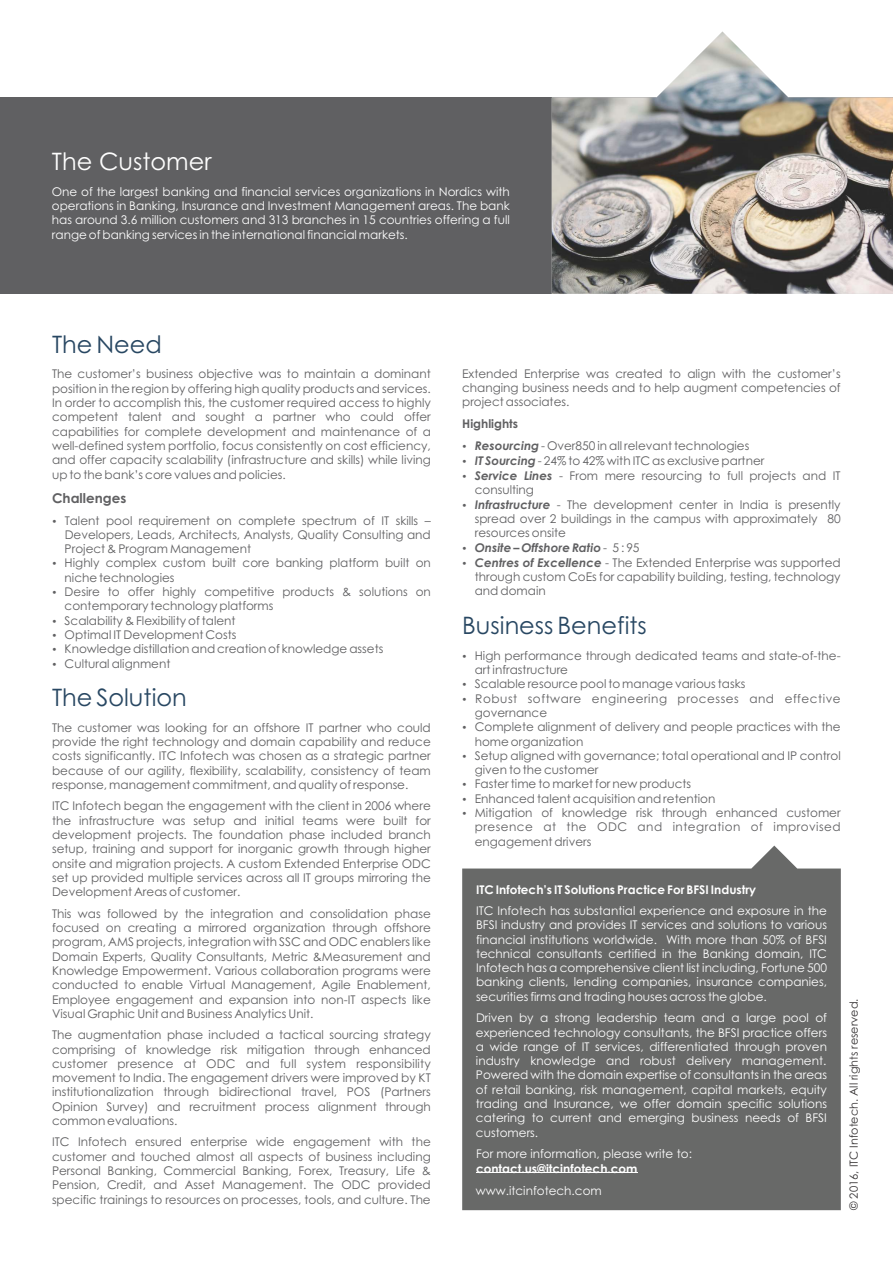
<style>
.page{position:relative;width:893px;height:1263px;background:#fff}
.page>*{position:absolute;margin:0;border:0;box-sizing:border-box;transform-origin:0 0}
.t1{font:24px "Century Gothic";color:#284762}
.t2{font:24px "Century Gothic";color:#fefefe}
.t3{font:700 13.5px "Century Gothic";color:#606062}
.t4{font:12px/14.2px "Century Gothic";color:#606062;text-align:justify}
.t5{font:12px/14.2px "Century Gothic";color:#fefefe;text-align:justify}
.t6{font:700 12px "Century Gothic";color:#fefefe}
.t7{font:12px/14.2px "Century Gothic";letter-spacing:.045em;color:#606062}
.t8{font:italic 700 12px "Century Gothic";color:#606062}
.t9{font:700 12px "Century Gothic";color:#606062}
.t10{font:11.25px "Century Gothic";color:#373435}
.s1{font-weight:700;font-style:italic}
.s2{font-weight:400;font-style:normal}
</style>
<div class="page">
<div style="left:0;top:97px;width:893px;height:197px;background:#606062"></div>
<img style="left:552px;top:31px;width:341px;height:263px">
<div style="left:462px;top:845px;width:379px;height:365px;background:#686968"></div>
<hr style="left:476px;top:1172px;width:161px;height:1px;background:#fefefe">
<h1 class="t2" style="left:52px;top:152px;width:161px">The Customer</h1>
<p class="t5" style="left:52px;top:185px;width:459px">One of the largest banking and financial services organizations in Nordics with operations in Banking, Insurance and Investment Management areas. The bank has around 3.6 million customers and 313 branches in 15 countries offering a full range of banking services in the international financial markets.</p>
<h1 class="t1" style="left:52px;top:335px;width:111px">The Need</h1>
<p class="t4" style="left:52px;top:368px;width:380px">The customer’s business objective was to maintain a dominant position in the region by offering high quality products and services.<br>In order to accomplish this, the customer required access to highly competent talent and sought a partner who could offer capabilities for complete development and maintenance of a well-defined system portfolio, focus consistently on cost efficiency, and offer capacity scalability (infrastructure and skills) while living up to the bank’s core values and policies.</p>
<p class="t3" style="left:52px;top:492px;width:76px">Challenges</p>
<p class="t4" style="left:65px;top:514px;width:368px;text-indent:-13px">• Talent pool requirement on complete spectrum of IT skills – Developers, Leads, Architects, Analysts, Quality Consulting and Project &amp; Program Management</p>
<p class="t4" style="left:65px;top:557px;width:368px;text-indent:-13px">• Highly complex custom built core banking platform built on niche technologies</p>
<p class="t4" style="left:65px;top:586px;width:368px;text-indent:-13px">• Desire to offer highly competitive products &amp; solutions on contemporary technology platforms</p>
<p class="t4" style="left:52px;top:614px;width:185px">• Scalability &amp; Flexibility of talent</p>
<p class="t4" style="left:52px;top:628px;width:186px">• Optimal IT Development Costs</p>
<p class="t4" style="left:52px;top:643px;width:333px">• Knowledge distillation and creation of knowledge assets</p>
<p class="t4" style="left:52px;top:657px;width:120px">• Cultural alignment</p>
<h1 class="t1" style="left:52px;top:688px;width:136px">The Solution</h1>
<p class="t4" style="left:52px;top:721px;width:380px">The customer was looking for an offshore IT partner who could provide the right technology and domain capability and reduce costs significantly. ITC Infotech was chosen as a strategic partner because of our agility, flexibility, scalability, consistency of team response, management commitment, and quality of response.</p>
<p class="t4" style="left:52px;top:800px;width:380px">ITC Infotech began the engagement with the client in 2006 where the infrastructure was setup and initial teams were built for development projects. The foundation phase included branch setup, training and support for inorganic growth through higher onsite and migration projects. A custom Extended Enterprise ODC set up provided multiple services across all IT groups mirroring the Development Areas of customer.</p>
<p class="t4" style="left:52px;top:907px;width:380px">This was followed by the integration and consolidation phase focused on creating a mirrored organization through offshore program, AMS projects, integration with SSC and ODC enablers like Domain Experts, Quality Consultants, Metric &amp;Measurement and Knowledge Empowerment. Various collaboration programs were conducted to enable Virtual Management, Agile Enablement, Employee engagement and expansion into non-IT aspects like Visual Graphic Unit and Business Analytics Unit.</p>
<p class="t4" style="left:52px;top:1029px;width:380px">The augmentation phase included a tactical sourcing strategy comprising of knowledge risk mitigation through enhanced customer presence at ODC and full system responsibility movement to India. The engagement drivers were improved by KT institutionalization through bidirectional travel, POS (Partners Opinion Survey) and recruitment process alignment through common evaluations.</p>
<p class="t4" style="left:52px;top:1136px;width:380px">ITC Infotech ensured enterprise wide engagement with the customer and touched almost all aspects of business including Personal Banking, Commercial Banking, Forex, Treasury, Life &amp; Pension, Credit, and Asset Management. The ODC provided specific trainings to resources on processes, tools, and culture. The</p>
<p class="t4" style="left:462px;top:367px;width:380px">Extended Enterprise was created to align with the customer’s changing business needs and to help augment competencies of project associates.</p>
<p class="t9" style="left:462px;top:419px;width:57px">Highlights</p>
<p class="t4" style="left:462px;top:440px;width:289px">• <span class="s1">Resourcing</span> - Over850 in all relevant technologies</p>
<p class="t4" style="left:462px;top:455px;width:304px">• <span class="s1">IT Sourcing</span> - 24% to 42% with ITC as exclusive partner</p>
<p class="t4" style="left:475px;top:469px;width:367px;text-indent:-13px">• <span class="s1">Service Lines</span> - From mere resourcing to full projects and IT consulting</p>
<p class="t4" style="left:475px;top:498px;width:367px;text-indent:-13px">• <span class="s1">Infrastructure</span> - The development center in India is presently spread over 2 buildings in the campus with approximately 80 resources onsite</p>
<p class="t8" style="left:462px;top:543px;width:179px">• Onsite – Offshore Ratio <span class="s2">- 5 : 95</span></p>
<p class="t4" style="left:475px;top:556px;width:367px;text-indent:-13px">• <span class="s1">Centres of Excellence</span> - The Extended Enterprise was supported through custom CoEs for capability building, testing, technology and domain</p>
<h1 class="t1" style="left:462px;top:616px;width:186px">Business Benefits</h1>
<p class="t4" style="left:475px;top:649px;width:367px;text-indent:-13px">• High performance through dedicated teams and state-of-the&shy;art infrastructure</p>
<p class="t4" style="left:462px;top:678px;width:285px">• Scalable resource pool to manage various tasks</p>
<p class="t7" style="left:475px;top:692px;width:367px;text-indent:-13px">• Robust software engineering processes and effective governance</p>
<p class="t4" style="left:475px;top:721px;width:367px;text-indent:-13px">• Complete alignment of delivery and people practices with the home organization</p>
<p class="t4" style="left:475px;top:749px;width:367px;text-indent:-13px">• Setup aligned with governance; total operational and IP control given to the customer</p>
<p class="t4" style="left:462px;top:778px;width:231px">• Faster time to market for new products</p>
<p class="t4" style="left:462px;top:792px;width:255px">• Enhanced talent acquisition and retention</p>
<p class="t4" style="left:475px;top:807px;width:367px;text-indent:-13px">• Mitigation of knowledge risk through enhanced customer presence at the ODC and integration of improvised engagement drivers</p>
<p class="t6" style="left:476px;top:884px;width:282px">ITC Infotech’s IT Solutions Practice For BFSI Industry</p>
<p class="t5" style="left:476px;top:904px;width:353px">ITC Infotech has substantial experience and exposure in the BFSI industry and provides IT services and solutions to various financial institutions worldwide. With more than 50% of BFSI technical consultants certified in the Banking domain, ITC Infotech has a comprehensive client list including, Fortune 500 banking clients, lending companies, insurance companies, securities firms and trading houses across the globe.</p>
<p class="t5" style="left:476px;top:1012px;width:353px">Driven by a strong leadership team and a large pool of experienced technology consultants, the BFSI practice offers a wide range of IT services, differentiated through proven industry knowledge and robust delivery management.<br>Powered with the domain expertise of consultants in the areas of retail banking, risk management, capital markets, equity trading and Insurance, we offer domain specific solutions catering to current and emerging business needs of BFSI customers.</p>
<p class="t5" style="left:476px;top:1148px;width:217px">For more information, please write to:</p>
<p class="t6" style="left:476px;top:1163px;width:163px">contact.us@itcinfotech.com</p>
<p class="t5" style="left:476px;top:1185px;width:127px">www.itcinfotech.com</p>
<p class="t10" style="left:849px;top:1210px;width:213px;rotate:-90deg">© 2016, ITC Infotech. All rights reserved.</p>
</div>
